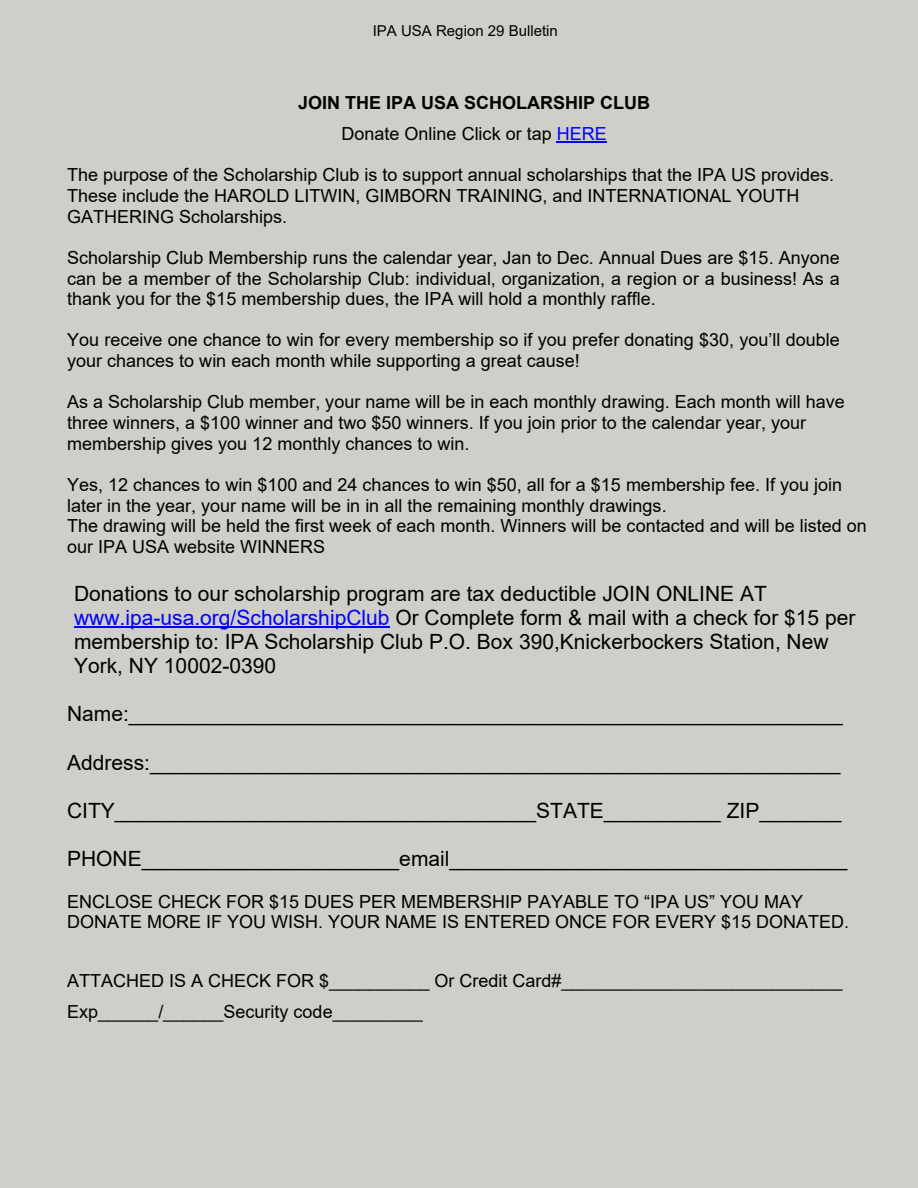
<style>
.page{position:relative;width:918px;height:1188px;background:#cfcec8}
.page>*{position:absolute;margin:0;border:0;box-sizing:border-box;transform-origin:0 0}
.t1{font:21px/24.2px "Arial";color:#000}
.t2{font:18px/20.7px "Arial";color:#000}
.t3{font:700 18px/30.9px "Arial";color:#000;text-align:center}
.t4{font:15px "Arial";color:#000}
.s1{font-weight:400}
.s2{font-weight:400;color:#00f}
.s3{color:#00f}
</style>
<div class="page">
<hr style="left:557px;top:141px;width:50px;height:2px;background:#00f">
<hr style="left:74px;top:627px;width:316px;height:1px;background:#00f">
<p class="t4" style="left:373px;top:25px;width:187px">IPA USA Region 29 Bulletin</p>
<p class="t3" style="left:298px;top:89px;width:354px">JOIN THE IPA USA SCHOLARSHIP CLUB<br><span class="s1">Donate Online Click or tap</span> <span class="s2">HERE</span></p>
<p class="t2" style="left:67px;top:166px;width:769px">The purpose of the Scholarship Club is to support annual scholarships that the IPA US provides.<br>These include the HAROLD LITWIN, GIMBORN TRAINING, and INTERNATIONAL YOUTH<br>GATHERING Scholarships.</p>
<p class="t2" style="left:67px;top:249px;width:774px;text-align:justify">Scholarship Club Membership runs the calendar year, Jan to Dec. Annual Dues are $15. Anyone can be a member of the Scholarship Club: individual, organization, a region or a business! As a thank you for the $15 membership dues, the IPA will hold a monthly raffle.</p>
<p class="t2" style="left:67px;top:331px;width:774px">You receive one chance to win for every membership so if you prefer donating $30, you’ll double your chances to win each month while supporting a great cause!</p>
<p class="t2" style="left:67px;top:393px;width:779px">As a Scholarship Club member, your name will be in each monthly drawing. Each month will have three winners, a $100 winner and two $50 winners. If you join prior to the calendar year, your membership gives you 12 monthly chances to win.</p>
<p class="t2" style="left:67px;top:476px;width:801px">Yes, 12 chances to win $100 and 24 chances to win $50, all for a $15 membership fee. If you join later in the year, your name will be in in all the remaining monthly drawings.<br>The drawing will be held the first week of each month. Winners will be contacted and will be listed on our IPA USA website WINNERS</p>
<p class="t1" style="left:74px;top:583px;width:783px">Donations to our scholarship program are tax deductible JOIN ONLINE AT <span class="s3">www.ipa-usa.org/ScholarshipClub</span> Or Complete form &amp; mail with a check for $15 per membership to: IPA Scholarship Club P.O. Box 390,Knickerbockers Station, New York, NY 10002-0390</p>
<p class="t1" style="left:67px;top:704px;width:777px">Name:_____________________________________________________________</p>
<p class="t1" style="left:67px;top:752px;width:775px">Address:___________________________________________________________</p>
<p class="t1" style="left:67px;top:800px;width:776px">CITY____________________________________STATE__________ ZIP_______</p>
<p class="t1" style="left:67px;top:848px;width:782px">PHONE______________________email__________________________________</p>
<p class="t2" style="left:67px;top:893px;width:784px">ENCLOSE CHECK FOR $15 DUES PER MEMBERSHIP PAYABLE TO “IPA US” YOU MAY<br>DONATE MORE IF YOU WISH. YOUR NAME IS ENTERED ONCE FOR EVERY $15 DONATED.</p>
<p class="t2" style="left:67px;top:967px;width:777px;line-height:30.9px">ATTACHED IS A CHECK FOR $__________ Or Credit Card#____________________________<br>Exp______/______Security code_________</p>
</div>
